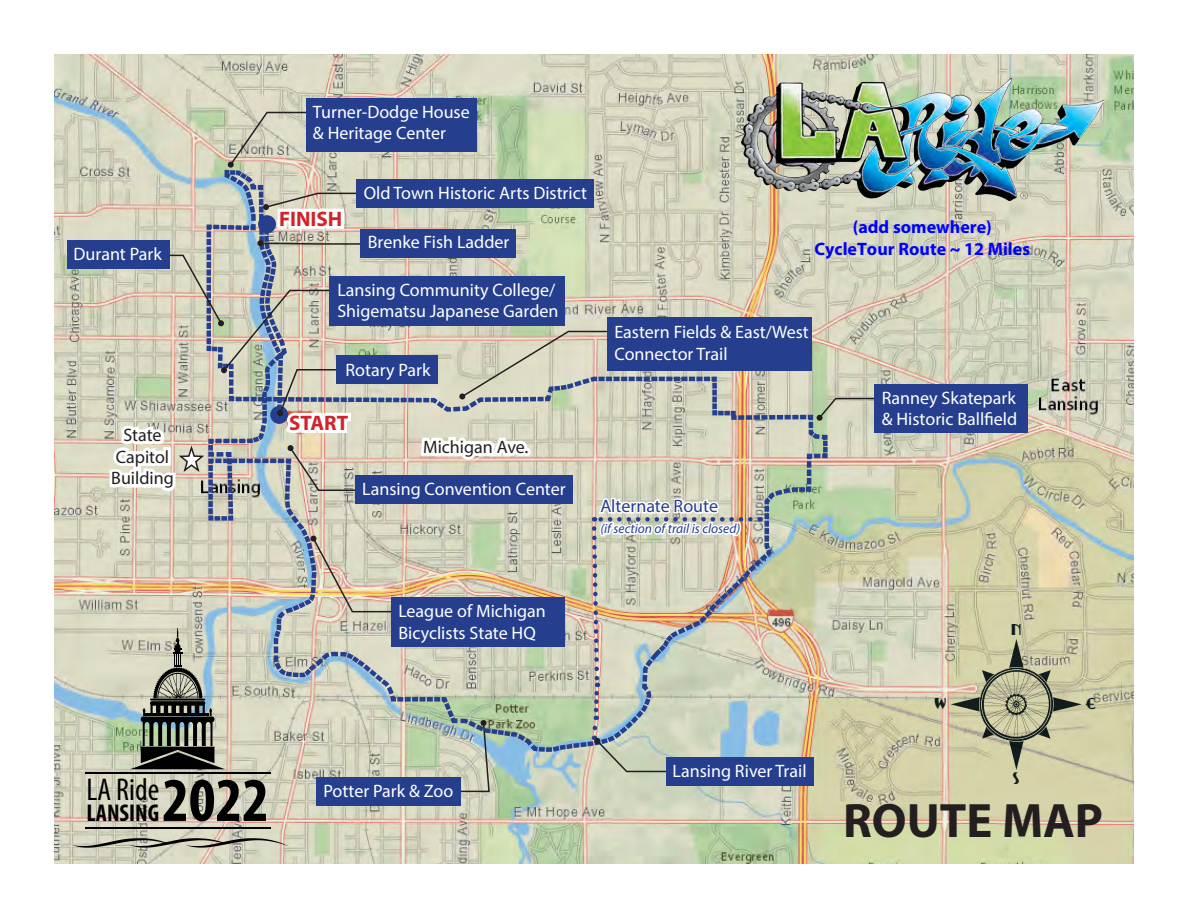
<style>
.page{position:relative;width:1188px;height:918px;background:#fff}
.page>*{position:absolute;margin:0;border:0;box-sizing:border-box;transform-origin:0 0}
.t1{font:700 48.6px "Myriad Pro";color:#231f20}
.t2{font:condensed 31.65px "Myriad Pro";color:#000}
.t3{font:700 condensed 24.3px "Myriad Pro";color:#000}
.t4{font:700 21px "Myriad Pro";color:#d1232a}
.t5{font:18px/21.6px "Myriad Pro";color:#fff}
.t6{font:700 18px/21.6px "Myriad Pro";color:#0001fe;text-align:center}
.t7{font:18px/21.6px "Myriad Pro";color:#231f20;text-align:center}
.t8{font:18px "Myriad Pro";color:#253f8e}
.t9{font:14.7px "Ritzy Remix NF";color:#16232d}
.t10{font:14.7px "Betty Noir";color:#16232d}
.t11{font:italic 13.5px "Myriad Pro";color:#253f8e}
.s1{font-weight:700;font-size:62.55px}
</style>
<div class="page">
<img style="left:54px;top:54px;width:1080px;height:810px">
<div style="left:306px;top:98px;width:171px;height:53px;background:#253f8e"></div>
<div style="left:67px;top:240px;width:103px;height:29px;background:#253f8e"></div>
<div style="left:317px;top:777px;width:144px;height:29px;background:#253f8e"></div>
<div style="left:875px;top:384px;width:153px;height:49px;background:#253f8e"></div>
<svg style="left:930px;top:614px;width:173px;height:176px;background:#d3cfaa"></svg>
<svg style="left:951px;top:639px;width:131px;height:131px;background:#b7b694"></svg>
<svg style="left:72px;top:838px;width:217px;height:10px;background:#9c9a8c"></svg>
<hr style="left:85px;top:772px;width:185px;height:2px;background:#000">
<hr style="left:85px;top:827px;width:185px;height:1px;background:#000">
<img style="left:742px;top:79px;width:361px;height:121px">
<img style="left:106px;top:111px;width:781px;height:682px">
<p class="t5" style="left:74px;top:243px;width:90px">Durant Park</p>
<p class="t7" style="left:111px;top:424px;width:64px">State<br>Capitol<br>Building</p>
<p class="t5" style="left:313px;top:101px;width:158px">Turner-Dodge House &amp; Heritage Center</p>
<p class="t4" style="left:279px;top:205px;width:65px">FINISH</p>
<p class="t5" style="left:364px;top:182px;width:225px">Old Town Historic Arts District</p>
<p class="t5" style="left:368px;top:231px;width:143px">Brenke Fish Ladder</p>
<p class="t5" style="left:337px;top:279px;width:223px">Lansing Community College/<br>Shigematsu Japanese Garden</p>
<p class="t5" style="left:345px;top:359px;width:87px">Rotary Park</p>
<p class="t6" style="left:814px;top:216px;width:217px">(add somewhere)<br>CycleTour Route ~ 12 Miles</p>
<p class="t5" style="left:614px;top:321px;width:196px">Eastern Fields &amp; East/West<br>Connector Trail</p>
<p class="t5" style="left:882px;top:387px;width:136px">Ranney Skatepark</p>
<p class="t4" style="left:289px;top:409px;width:61px">START</p>
<p class="t5" style="left:882px;top:408px;width:137px">&amp; Historic Ballfield</p>
<p class="t7" style="left:423px;top:436px;width:107px">Michigan Ave.</p>
<p class="t5" style="left:362px;top:478px;width:205px">Lansing Convention Center</p>
<p class="t8" style="left:600px;top:495px;width:119px">Alternate Route</p>
<p class="t11" style="left:600px;top:520px;width:142px">(if section of trail is closed)</p>
<h2 class="t2" style="left:86px;top:771px;width:184px">LA Ride<span class="s1">2022</span></h2>
<h3 class="t3" style="left:86px;top:798px;width:74px">LANSING</h3>
<p class="t5" style="left:398px;top:600px;width:149px">League of Michigan<br>Bicyclists State HQ</p>
<p class="t5" style="left:324px;top:780px;width:131px">Potter Park &amp; Zoo</p>
<p class="t5" style="left:673px;top:760px;width:135px">Lansing River Trail</p>
<p class="t9" style="left:1012px;top:621px;width:11px">N</p>
<p class="t9" style="left:935px;top:695px;width:13px">W</p>
<p class="t9" style="left:1085px;top:695px;width:12px">E</p>
<p class="t10" style="left:1013px;top:771px;width:8px">S</p>
<h1 class="t1" style="left:843px;top:789px;width:261px">ROUTE MAP</h1>
</div>
